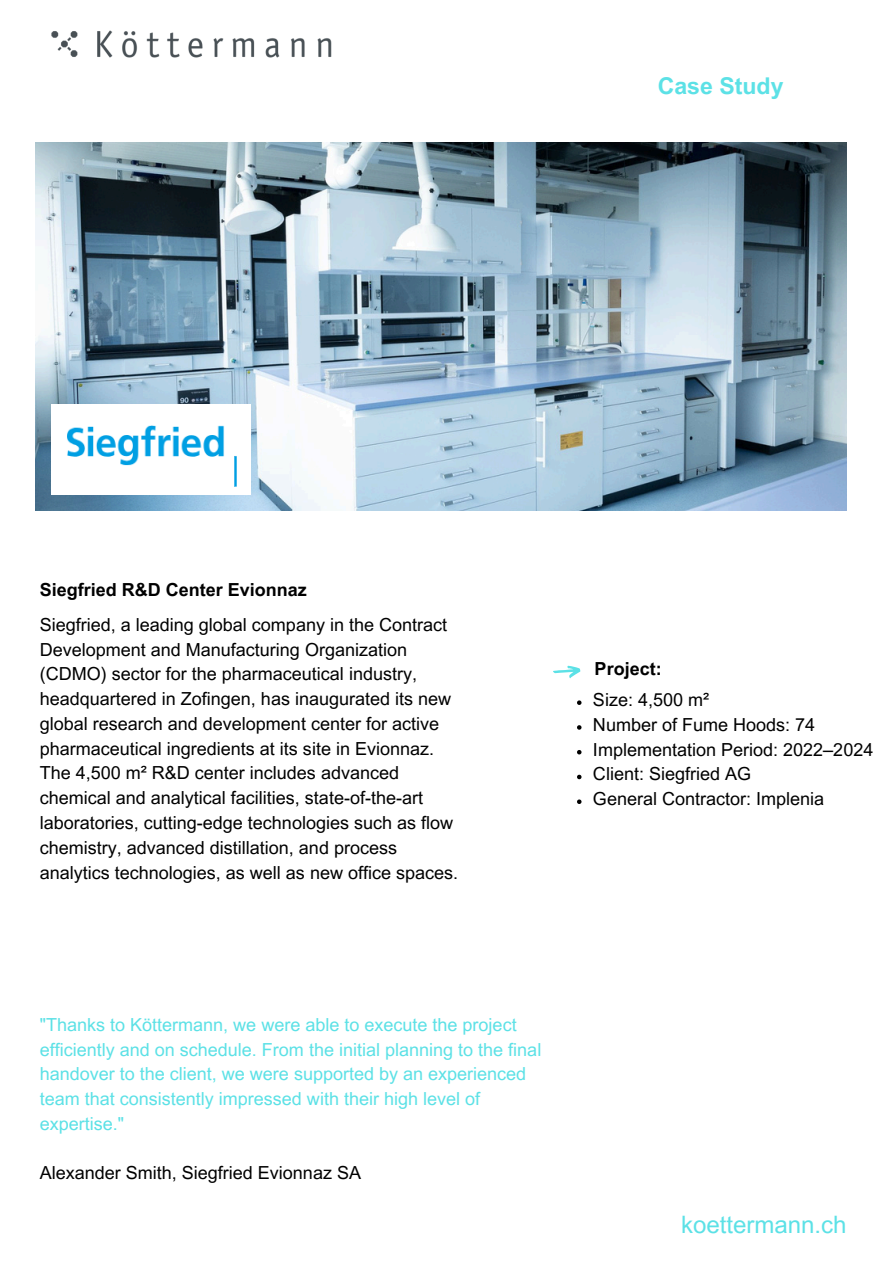
<style>
.page{position:relative;width:894px;height:1264px;background:#fff}
.page>*{position:absolute;margin:0;border:0;box-sizing:border-box;transform-origin:0 0}
.t1{font:24px "Arial MT Pro";color:#5ce1e6}
.t2{font:700 23.1px "Arial MT Pro";color:#5ce1e6}
.t3{font:18px/24.8px "Arial MT Pro";color:#000}
.t4{font:18px/24.8px "Arial MT Pro";color:#5ce1e6}
.t5{font:700 18px "Arial MT Pro";color:#000}
</style>
<div class="page">
<img style="left:51px;top:30px;width:281px;height:28px">
<svg style="left:553px;top:665px;width:27px;height:13px"></svg>
<img style="left:36px;top:143px;width:810px;height:367px">
<img style="left:51px;top:404px;width:199px;height:90px">
<svg style="left:577px;top:700px;width:4px;height:5px"></svg>
<svg style="left:577px;top:725px;width:4px;height:4px"></svg>
<svg style="left:577px;top:750px;width:4px;height:4px"></svg>
<svg style="left:577px;top:774px;width:4px;height:5px"></svg>
<svg style="left:577px;top:799px;width:4px;height:5px"></svg>
<p class="t2" style="left:657px;top:77px;width:127px">Case Study</p>
<h1 class="t5" style="left:40px;top:582px;width:269px">Siegfried R&amp;D Center Evionnaz</h1>
<p class="t3" style="left:40px;top:614px;width:420px">Siegfried, a leading global company in the Contract Development and Manufacturing Organization (CDMO) sector for the pharmaceutical industry, headquartered in Zofingen, has inaugurated its new global research and development center for active pharmaceutical ingredients at its site in Evionnaz.<br>The 4,500 m² R&amp;D center includes advanced chemical and analytical facilities, state-of-the-art laboratories, cutting-edge technologies such as flow chemistry, advanced distillation, and process analytics technologies, as well as new office spaces.</p>
<p class="t5" style="left:594px;top:662px;width:69px">Project:</p>
<p class="t3" style="left:593px;top:689px;width:118px">Size: 4,500 m²</p>
<h3 class="t3" style="left:593px;top:714px;width:224px">Number of Fume Hoods: 74</h3>
<p class="t3" style="left:593px;top:739px;width:282px">Implementation Period: 2022–2024</p>
<p class="t3" style="left:593px;top:764px;width:160px">Client: Siegfried AG</p>
<h3 class="t3" style="left:593px;top:788px;width:233px">General Contractor: Implenia</h3>
<p class="t4" style="left:40px;top:1014px;width:503px">"Thanks to Köttermann, we were able to execute the project efficiently and on schedule. From the initial planning to the final handover to the client, we were supported by an experienced team that consistently impressed with their high level of expertise."</p>
<p class="t3" style="left:40px;top:1162px;width:323px">Alexander Smith, Siegfried Evionnaz SA</p>
<p class="t1" style="left:681px;top:1215px;width:167px">koettermann.ch</p>
</div>
